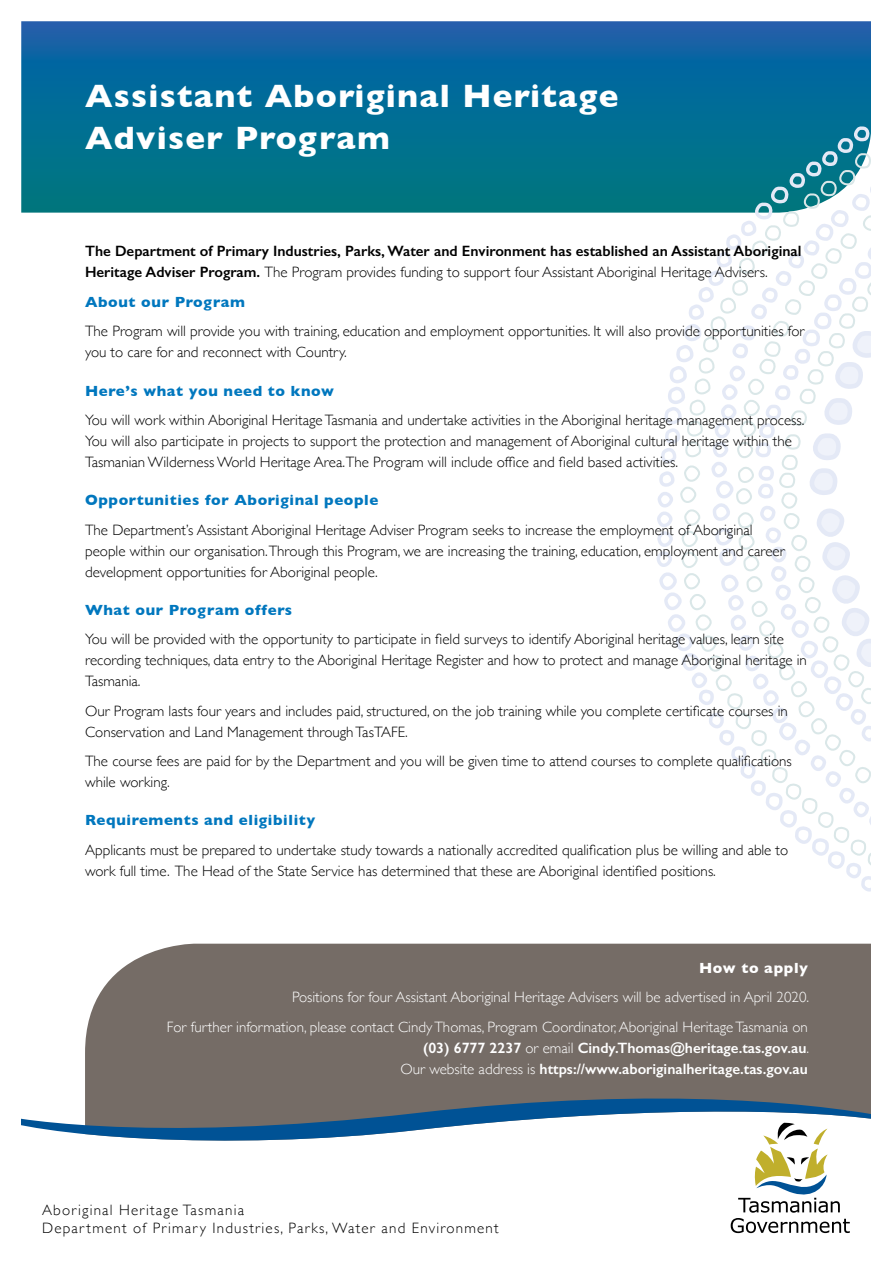
<style>
.page{position:relative;width:893px;height:1263px;background:#fff}
.page>*{position:absolute;margin:0;border:0;box-sizing:border-box;transform-origin:0 0}
.Body{font:700 33px/42px "Gill Sans";letter-spacing:.04em;color:#fff}
.t1{font:300 18px/21.6px "Gill Sans";letter-spacing:.08em;color:#000}
.Body-2{font:300 15px/21px "Gill Sans";color:#000}
.Body-3{font:300 15px/21px "Gill Sans";color:#fff;text-align:right}
.Body-4{font:600 15px/21px "Gill Sans";color:#000}
.Sub_header{font:700 15px "Gill Sans";letter-spacing:.04em;color:#0077be}
.Body-5{font:300 15px "Gill Sans";letter-spacing:.08em;color:#000}
.Body-6{font:700 15px "Gill Sans";letter-spacing:.04em;color:#0077be}
.Sub_header-2{font:700 15px "Gill Sans";letter-spacing:.04em;color:#fff}
.s1{font-weight:300}
.s2{font-weight:600}
</style>
<div class="page">
<svg style="left:21px;top:21px;width:850px;height:192px;background:#086c96"></svg>
<div style="left:85px;top:944px;width:786px;height:154px;background:#756c66"></div>
<svg style="left:654px;top:103px;width:217px;height:789px"></svg>
<svg style="left:21px;top:1098px;width:850px;height:43px"></svg>
<svg style="left:731px;top:1122px;width:119px;height:111px"></svg>
<p class="Body" style="left:85px;top:74px;width:535px">Assistant Aboriginal Heritage<br>Adviser Program</p>
<p class="Body-4" style="left:85px;top:241px;width:718px">The Department of Primary Industries, Parks, Water and Environment has established an Assistant Aboriginal<br>Heritage Adviser Program. <span class="s1">The Program provides funding to support four Assistant Aboriginal Heritage Advisers.</span></p>
<p class="Body-6" style="left:85px;top:290px;width:162px">About our Program</p>
<p class="Body-2" style="left:85px;top:320px;width:721px">The Program will provide you with training, education and employment opportunities. It will also provide opportunities for you to care for and reconnect with Country.</p>
<p class="Sub_header" style="left:85px;top:378px;width:251px">Here’s what you need to know</p>
<p class="Body-2" style="left:85px;top:409px;width:721px">You will work within Aboriginal Heritage Tasmania and undertake activities in the Aboriginal heritage management process.<br>You will also participate in projects to support the protection and management of Aboriginal cultural heritage within the<br>Tasmanian Wilderness World Heritage Area.The Program will include office and field based activities.</p>
<p class="Sub_header" style="left:85px;top:488px;width:295px">Opportunities for Aboriginal people</p>
<p class="Body-2" style="left:85px;top:518px;width:701px">The Department’s Assistant Aboriginal Heritage Adviser Program seeks to increase the employment of Aboriginal people within our organisation.Through this Program, we are increasing the training, education, employment and career development opportunities for Aboriginal people.</p>
<p class="Sub_header" style="left:85px;top:598px;width:209px">What our Program offers</p>
<p class="Body-2" style="left:85px;top:628px;width:723px">You will be provided with the opportunity to participate in field surveys to identify Aboriginal heritage values, learn site recording techniques, data entry to the Aboriginal Heritage Register and how to protect and manage Aboriginal heritage in<br>Tasmania.</p>
<p class="Body-2" style="left:85px;top:699px;width:704px">Our Program lasts four years and includes paid, structured, on the job training while you complete certificate courses in<br>Conservation and Land Management through TasTAFE.</p>
<p class="Body-2" style="left:85px;top:750px;width:708px">The course fees are paid for by the Department and you will be given time to attend courses to complete qualifications while working.</p>
<p class="Sub_header" style="left:85px;top:808px;width:232px">Requirements and eligibility</p>
<p class="Body-2" style="left:85px;top:838px;width:705px">Applicants must be prepared to undertake study towards a nationally accredited qualification plus be willing and able to work full time. The Head of the State Service has determined that these are Aboriginal identified positions.</p>
<p class="Sub_header-2" style="left:699px;top:956px;width:110px">How to apply</p>
<p class="Body-3" style="left:292px;top:986px;width:518px">Positions for four Assistant Aboriginal Heritage Advisers will be advertised in April 2020.</p>
<p class="Body-3" style="left:167px;top:1016px;width:644px">For further information, please contact Cindy Thomas, Program Coordinator, Aboriginal Heritage Tasmania on <span class="s2">(03) 6777 2237</span> or email <span class="s2">Cindy.Thomas@heritage.tas.gov.au</span>.<br>Our website address is <span class="s2">https://www.aboriginalheritage.tas.gov.au</span></p>
<p class="t1" style="left:43px;top:1195px;width:417px">Department of<br>Primary Industries, Parks, Water and Environment</p>
<p class="Body-5" style="left:42px;top:1199px;width:204px">Aboriginal Heritage Tasmania</p>
<p class="Body-5" style="left:42px;top:1217px;width:458px">Department of Primary Industries, Parks, Water and Environment</p>
</div>
